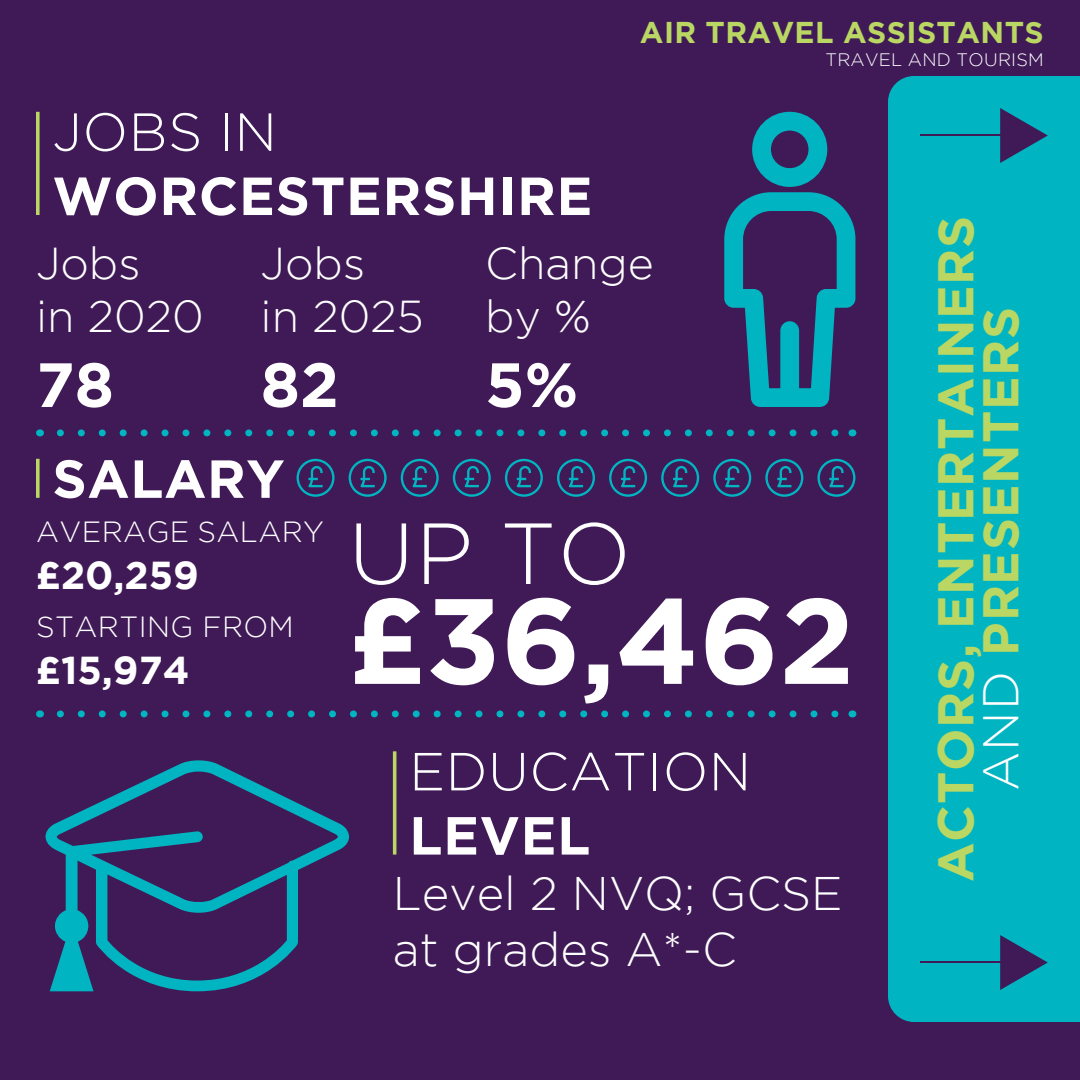
<style>
.page{position:relative;width:1080px;height:1080px;background:#401a57}
.page>*{position:absolute;margin:0;border:0;box-sizing:border-box;transform-origin:0 0}
.t1{font:700 121.1px "Gotham";color:#fff}
.t2{font:300 86.5px "Gotham";color:#fff}
.t3{font:700 62.4px "Gotham";color:#fff}
.t4{font:700 53.5px "Gotham";letter-spacing:.015em;color:#fff}
.t5{font:300 53.5px "Gotham";letter-spacing:.01em;color:#fff}
.t6{font:700 50px/45px "Gotham";letter-spacing:.015em;color:#bad763;text-align:center}
.t7{font:300 47px/56.4px "Gotham";color:#fff}
.t8{font:300 44.6px/53.5px "Gotham";color:#fff}
.t9{font:700 38.8px "Gotham";color:#fff}
.t10{font:700 30px "Gotham";letter-spacing:.015em;color:#bad763}
.t11{font:300 29.1px "Gotham";letter-spacing:.015em;color:#fff}
.t12{font:300 18px "Gotham";letter-spacing:.015em;color:#fff}
.s1{font-weight:300;color:#fff}
</style>
<div class="page">
<div style="left:888px;top:76px;width:192px;height:946px;background:#00b5c1"></div>
<hr style="left:920px;top:135px;width:88px;height:1px;background:#401a57">
<svg style="left:1000px;top:108px;width:48px;height:55px"></svg>
<hr style="left:920px;top:962px;width:88px;height:1px;background:#401a57">
<svg style="left:1000px;top:935px;width:48px;height:55px"></svg>
<svg style="left:36px;top:112px;width:4px;height:103px"></svg>
<svg style="left:724px;top:112px;width:131px;height:295px"></svg>
<div style="left:780px;top:321px;width:19px;height:86px;background:#00b5c1;border-radius:9px"></div>
<svg style="left:297px;top:459px;width:38px;height:38px"></svg>
<svg style="left:349px;top:459px;width:38px;height:38px"></svg>
<svg style="left:401px;top:459px;width:38px;height:38px"></svg>
<svg style="left:661px;top:459px;width:38px;height:38px"></svg>
<svg style="left:453px;top:459px;width:38px;height:38px"></svg>
<svg style="left:713px;top:459px;width:38px;height:38px"></svg>
<svg style="left:505px;top:459px;width:38px;height:38px"></svg>
<svg style="left:765px;top:459px;width:38px;height:38px"></svg>
<svg style="left:557px;top:459px;width:38px;height:38px"></svg>
<svg style="left:817px;top:459px;width:38px;height:38px"></svg>
<svg style="left:609px;top:459px;width:38px;height:38px"></svg>
<svg style="left:36px;top:459px;width:4px;height:39px"></svg>
<hr style="left:393px;top:751px;width:3px;height:104px;background:#bad763">
<svg style="left:46px;top:760px;width:303px;height:231px"></svg>
<svg style="left:60px;top:429px;width:779px;height:7px"></svg>
<svg style="left:60px;top:710px;width:779px;height:7px"></svg>
<p class="t10" style="left:640px;top:15px;width:405px">AIR TRAVEL ASSISTANTS</p>
<p class="t12" style="left:825px;top:49px;width:220px">TRAVEL AND TOURISM</p>
<p class="t5" style="left:52px;top:103px;width:226px">JOBS IN</p>
<p class="t4" style="left:52px;top:165px;width:541px">WORCESTERSHIRE</p>
<p class="t8" style="left:36px;top:236px;width:169px">Jobs<br>in 2020</p>
<p class="t3" style="left:36px;top:349px;width:79px">78</p>
<p class="t8" style="left:261px;top:236px;width:165px">Jobs<br>in 2025</p>
<p class="t3" style="left:261px;top:349px;width:80px">82</p>
<p class="t8" style="left:485px;top:236px;width:170px">Change by %</p>
<p class="t3" style="left:485px;top:349px;width:94px">5%</p>
<p class="t4" style="left:52px;top:448px;width:234px">SALARY</p>
<p class="t11" style="left:36px;top:516px;width:289px">AVERAGE SALARY</p>
<p class="t9" style="left:36px;top:553px;width:165px">£20,259</p>
<p class="t11" style="left:36px;top:611px;width:259px">STARTING FROM</p>
<p class="t9" style="left:36px;top:648px;width:155px">£15,974</p>
<h2 class="t2" style="left:348px;top:506px;width:284px">UP TO</h2>
<h1 class="t1" style="left:348px;top:571px;width:508px">£36,462</h1>
<p class="t5" style="left:409px;top:742px;width:343px">EDUCATION</p>
<p class="t4" style="left:409px;top:805px;width:183px">LEVEL</p>
<p class="t7" style="left:393px;top:864px;width:451px">Level 2 NVQ; GCSE at grades A*-C</p>
<p class="t6" style="left:932px;top:882px;width:667px;rotate:-90deg">ACTORS, ENTERTAINERS<br><span class="s1">AND</span> PRESENTERS</p>
</div>
